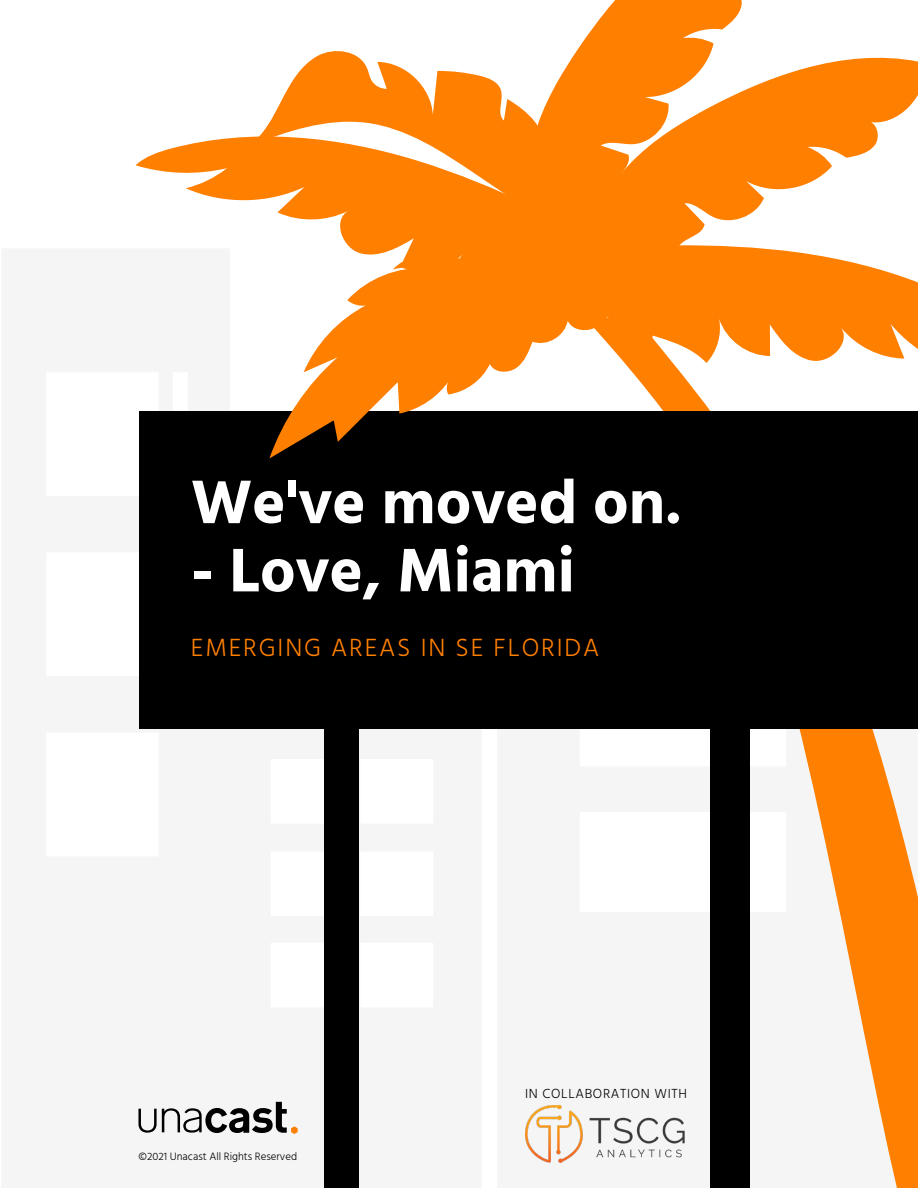
<style>
.page{position:relative;width:918px;height:1188px;background:#fff}
.page>*{position:absolute;margin:0;border:0;box-sizing:border-box;transform-origin:0 0}
.t1{font:700 63px "Hind";color:#fff}
.t2{font:300 25.5px "Hind";letter-spacing:.075em;color:#ff8000}
.t3{font:300 13.5px "Hind";letter-spacing:.05em;color:#000}
.t4{font:300 10.95px "Hind";color:#000}
</style>
<div class="page">
<svg style="left:635px;top:376px;width:283px;height:812px;fill:#f5f5f6"></svg>
<svg style="left:758px;top:57px;width:160px;height:150px;fill:#ff8000"></svg>
<svg style="left:266px;top:51px;width:259px;height:76px;fill:#ff8000"></svg>
<svg style="left:135px;top:127px;width:390px;height:103px;fill:#ff8000"></svg>
<svg style="left:525px;top:0;width:233px;height:234px;fill:#ff8000"></svg>
<svg style="left:138px;top:1102px;width:160px;height:32px"></svg>
<div style="left:140px;top:411px;width:778px;height:318px;background:#000"></div>
<div style="left:711px;top:719px;width:39px;height:469px;background:#000"></div>
<svg style="left:269px;top:230px;width:354px;height:228px;fill:#ff8000"></svg>
<svg style="left:550px;top:234px;width:368px;height:142px;fill:#ff8000"></svg>
<div style="left:325px;top:706px;width:34px;height:482px;background:#000"></div>
<img style="left:525px;top:1094px;width:162px;height:71px">
<h1 class="t1" style="left:191px;top:465px;width:492px">We've moved on.</h1>
<h1 class="t1" style="left:191px;top:533px;width:385px">- Love, Miami</h1>
<h2 class="t2" style="left:191px;top:630px;width:410px">EMERGING AREAS IN SE FLORIDA</h2>
<p class="t4" style="left:138px;top:1150px;width:160px">©2021 Unacast All Rights Reserved</p>
<p class="t3" style="left:525px;top:1084px;width:163px">IN COLLABORATION WITH</p>
</div>
